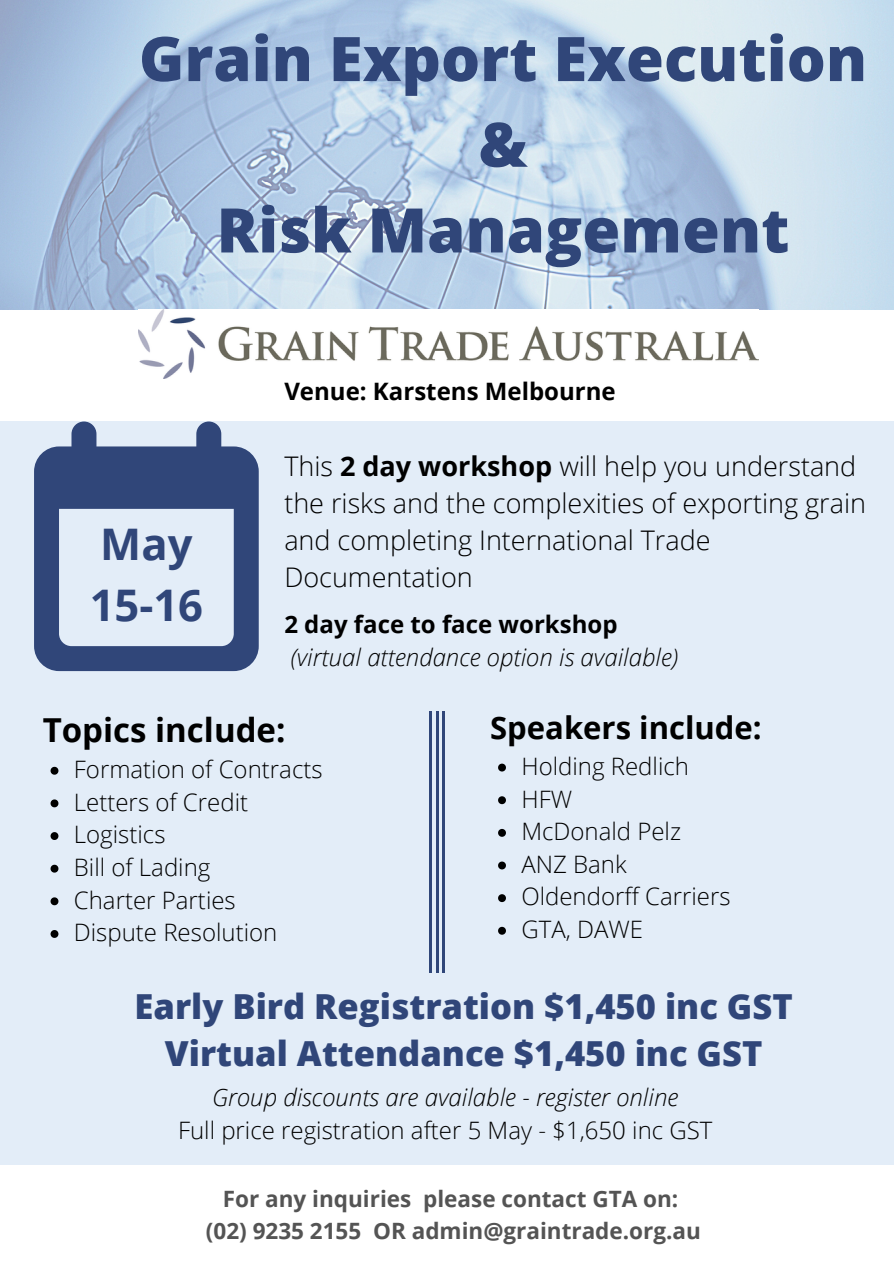
<style>
.page{position:relative;width:894px;height:1264px;background:#fff}
.page>*{position:absolute;margin:0;border:0;box-sizing:border-box;transform-origin:0 0}
.t1{font:800 61.5px/85.7px "Open Sans";color:#304679;text-align:center}
.t2{font:700 43.5px/60.9px "Open Sans";color:#304679}
.t3{font:800 34.5px/47.2px "Open Sans";color:#304679;text-align:center}
.t4{font:700 33px "Open Sans";color:#000}
.t5{font:700 31.05px "Open Sans";color:#000}
.t6{font:300 27px/37.2px "Open Sans";color:#000}
.t7{font:300 24px "Open Sans";color:#000}
.t8{font:italic 300 24px "Open Sans";color:#000}
.t9{font:700 24px "Open Sans";color:#000}
.t10{font:700 22.5px/31.5px "Open Sans";color:#545454;text-align:center}
.s1{font-weight:700}
</style>
<div class="page">
<img style="left:0;top:0;width:893px;height:309px">
<div style="left:0;top:421px;width:893px;height:744px;background:#e3edf8"></div>
<svg style="left:34px;top:421px;width:225px;height:250px"></svg>
<img style="left:139px;top:309px;width:619px;height:69px">
<svg style="left:51px;top:766px;width:7px;height:8px"></svg>
<svg style="left:51px;top:799px;width:7px;height:8px"></svg>
<svg style="left:51px;top:832px;width:7px;height:8px"></svg>
<svg style="left:51px;top:864px;width:7px;height:8px"></svg>
<svg style="left:51px;top:897px;width:7px;height:8px"></svg>
<svg style="left:51px;top:930px;width:7px;height:7px"></svg>
<hr style="left:429px;top:711px;width:2px;height:261px;background:#304679">
<hr style="left:435px;top:711px;width:3px;height:261px;background:#304679">
<hr style="left:442px;top:711px;width:2px;height:261px;background:#304679">
<svg style="left:498px;top:763px;width:8px;height:8px"></svg>
<svg style="left:498px;top:796px;width:8px;height:8px"></svg>
<svg style="left:498px;top:829px;width:8px;height:7px"></svg>
<svg style="left:498px;top:861px;width:8px;height:8px"></svg>
<svg style="left:498px;top:894px;width:8px;height:8px"></svg>
<svg style="left:498px;top:926px;width:8px;height:8px"></svg>
<p class="t1" style="left:139px;top:14px;width:729px">Grain Export Execution &amp;<br>Risk Management</p>
<p class="t2" style="left:90px;top:513px;width:115px">May<br>15-16</p>
<h3 class="t9" style="left:284px;top:375px;width:333px">Venue: Karstens Melbourne</h3>
<h6 class="t6" style="left:284px;top:446px;width:583px">This <span class="s1">2 day workshop</span> will help you understand the risks and the complexities of exporting grain and completing International Trade Documentation</h6>
<p class="t9" style="left:284px;top:607px;width:334px">2 day face to face workshop</p>
<p class="t8" style="left:290px;top:640px;width:389px">(virtual attendance option is available)</p>
<p class="t4" style="left:43px;top:706px;width:244px">Topics include:</p>
<h2 class="t7" style="left:74px;top:752px;width:250px">Formation of Contracts</h2>
<h5 class="t7" style="left:74px;top:785px;width:176px">Letters of Credit</h5>
<p class="t7" style="left:74px;top:817px;width:93px">Logistics</p>
<p class="t7" style="left:74px;top:850px;width:138px">Bill of Lading</p>
<h3 class="t7" style="left:74px;top:883px;width:163px">Charter Parties</h3>
<p class="t7" style="left:74px;top:915px;width:205px">Dispute Resolution</p>
<p class="t5" style="left:490px;top:705px;width:273px">Speakers include:</p>
<p class="t7" style="left:521px;top:749px;width:169px">Holding Redlich</p>
<h4 class="t7" style="left:521px;top:782px;width:52px">HFW</h4>
<p class="t7" style="left:521px;top:814px;width:161px">McDonald Pelz</p>
<p class="t7" style="left:521px;top:847px;width:107px">ANZ Bank</p>
<p class="t7" style="left:521px;top:879px;width:211px">Oldendorff Carriers</p>
<p class="t7" style="left:521px;top:912px;width:123px">GTA, DAWE</p>
<p class="t3" style="left:135px;top:981px;width:659px">Early Bird Registration $1,450 inc GST<br>Virtual Attendance $1,450 inc GST</p>
<p class="t8" style="left:212px;top:1080px;width:467px">Group discounts are available - register online</p>
<p class="t7" style="left:178px;top:1113px;width:536px">Full price registration after 5 May - $1,650 inc GST</p>
<p class="t10" style="left:206px;top:1182px;width:496px">For any inquiries please contact GTA on: (02) 9235 2155 OR admin@graintrade.org.au</p>
</div>
